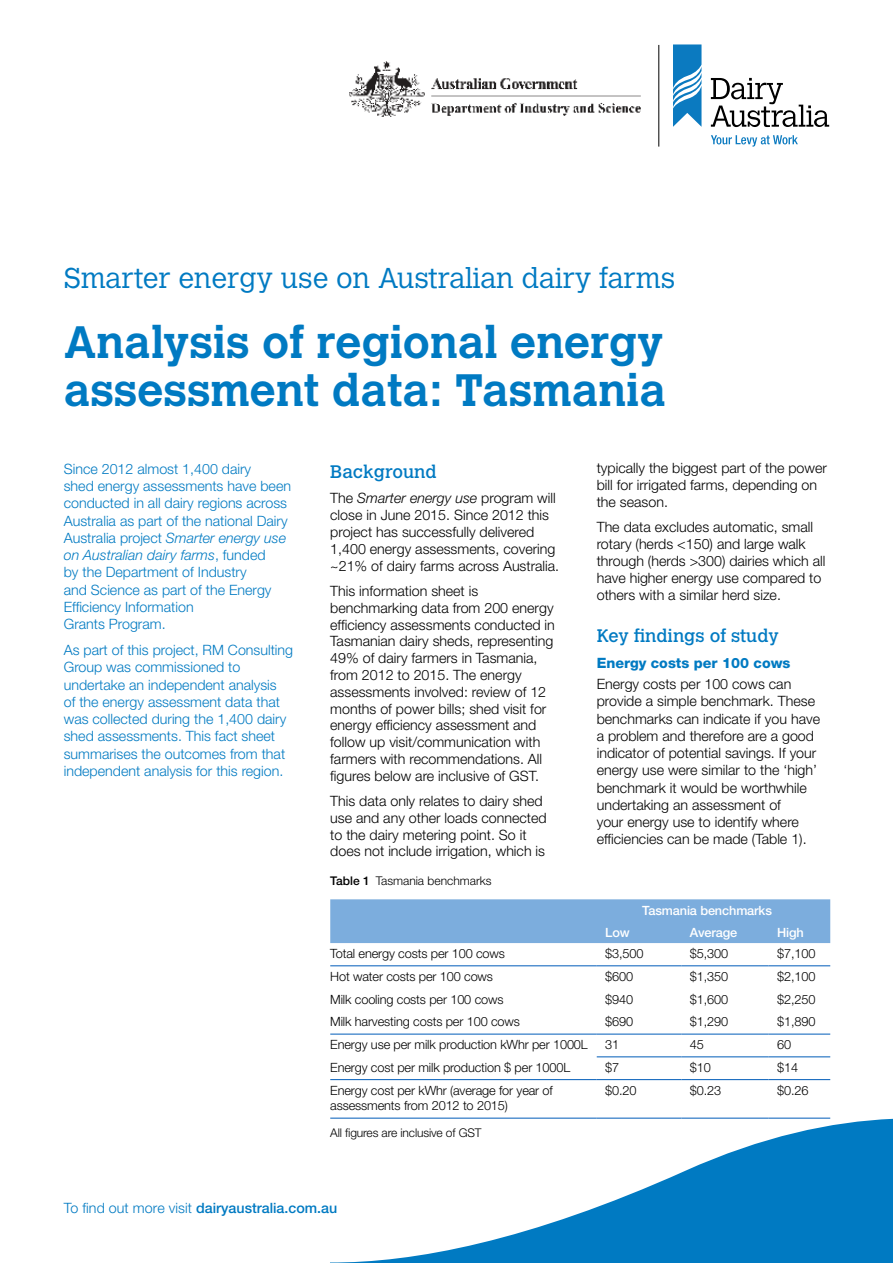
<style>
.page{position:relative;width:893px;height:1263px;background:#fff}
.page>*{position:absolute;margin:0;border:0;box-sizing:border-box;transform-origin:0 0}
.t1{font:700 45px/48px "Calvert MT Std";color:#007ac2}
.t2{font:300 28.5px "Calvert MT Std";color:#007ac2}
.t3{font:18px "Calvert MT Std";color:#007ac2}
.t4{font:300 14.25px/16.8px "Helvetica Neue LT Std";color:#000}
.t5{font:300 14.25px/17.2px "Helvetica Neue LT Std";color:#007ac2}
.t6{font:500 14.25px "Helvetica Neue LT Std";color:#007ac2}
.t7{font:800 14.25px "Helvetica Neue LT Std";color:#007ac2}
.t8{font:300 12.75px/15.8px "Helvetica Neue LT Std";letter-spacing:-.01em;color:#000}
.t9{font:500 12.75px "Helvetica Neue LT Std";letter-spacing:-.01em;color:#fff}
.t10{font:300 12px "Helvetica Neue LT Std";letter-spacing:-.01em;color:#000}
.t11{font:300 12px "Helvetica Neue";color:#000}
.s1{font-style:italic}
.s2{font-family:"Helvetica Neue LT Std";font-weight:500}
.s3{font-weight:300}
</style>
<div class="page">
<svg style="left:330px;top:1119px;width:563px;height:144px"></svg>
<div style="left:330px;top:899px;width:500px;height:44px;background:#7caddd"></div>
<hr style="left:330px;top:965px;width:267px;height:1px;background:#005cb9">
<hr style="left:597px;top:965px;width:84px;height:1px;background:#005cb9">
<hr style="left:681px;top:965px;width:88px;height:1px;background:#005cb9">
<hr style="left:769px;top:965px;width:61px;height:1px;background:#005cb9">
<hr style="left:330px;top:1034px;width:267px;height:1px;background:#005cb9">
<hr style="left:597px;top:1034px;width:84px;height:1px;background:#005cb9">
<hr style="left:681px;top:1034px;width:88px;height:1px;background:#005cb9">
<hr style="left:769px;top:1034px;width:61px;height:1px;background:#005cb9">
<hr style="left:597px;top:1056px;width:84px;height:1px;background:#005cb9">
<hr style="left:681px;top:1056px;width:88px;height:1px;background:#005cb9">
<hr style="left:769px;top:1056px;width:61px;height:1px;background:#005cb9">
<hr style="left:330px;top:1079px;width:267px;height:1px;background:#005cb9">
<hr style="left:330px;top:1118px;width:267px;height:1px;background:#005cb9">
<hr style="left:597px;top:1079px;width:84px;height:1px;background:#005cb9">
<hr style="left:681px;top:1079px;width:88px;height:1px;background:#005cb9">
<hr style="left:769px;top:1079px;width:61px;height:1px;background:#005cb9">
<hr style="left:597px;top:1118px;width:84px;height:1px;background:#005cb9">
<hr style="left:681px;top:1118px;width:88px;height:1px;background:#005cb9">
<hr style="left:769px;top:1118px;width:61px;height:1px;background:#005cb9">
<img style="left:349px;top:61px;width:292px;height:56px">
<svg style="left:711px;top:78px;width:118px;height:49px"></svg>
<svg style="left:673px;top:44px;width:28px;height:83px"></svg>
<svg style="left:711px;top:135px;width:87px;height:12px"></svg>
<hr style="left:659px;top:45px;width:1px;height:102px;background:#000">
<h2 class="t2" style="left:64px;top:262px;width:613px">Smarter energy use on Australian dairy farms</h2>
<h1 class="t1" style="left:64px;top:317px;width:604px">Analysis of regional energy assessment data: Tasmania</h1>
<p class="t5" style="left:64px;top:460px;width:229px">Since 2012 almost 1,400 dairy<br>shed energy assessments have been conducted in all dairy regions across<br>Australia as part of the national Dairy<br>Australia project <span class="s1">Smarter energy use on Australian dairy farms</span>, funded<br>by the Department of Industry<br>and Science as part of the Energy<br>Efficiency Information<br>Grants Program.</p>
<p class="t5" style="left:64px;top:641px;width:231px">As part of this project, RM Consulting Group was commissioned to undertake an independent analysis<br>of the energy assessment data that was collected during the 1,400 dairy shed assessments. This fact sheet summarises the outcomes from that independent analysis for this region.</p>
<p class="t3" style="left:330px;top:461px;width:108px">Background</p>
<p class="t4" style="left:330px;top:490px;width:230px">The <span class="s1">Smarter energy use</span> program will close in June 2015. Since 2012 this project has successfully delivered 1,400 energy assessments, covering ~21% of dairy farms across Australia.</p>
<p class="t4" style="left:330px;top:582px;width:226px">This information sheet is benchmarking data from 200 energy efficiency assessments conducted in Tasmanian dairy sheds, representing 49% of dairy farmers in Tasmania, from 2012 to 2015. The energy assessments involved: review of 12 months of power bills; shed visit for energy efficiency assessment and follow up visit/communication with farmers with recommendations. All figures below are inclusive of GST.</p>
<p class="t4" style="left:330px;top:792px;width:218px">This data only relates to dairy shed use and any other loads connected to the dairy metering point. So it does not include irrigation, which is</p>
<p class="t11" style="left:330px;top:873px;width:163px"><span class="s2">Table 1</span> Tasmania benchmarks</p>
<p class="t4" style="left:597px;top:460px;width:232px">typically the biggest part of the power bill for irrigated farms, depending on the season.</p>
<p class="t4" style="left:597px;top:519px;width:230px">The data excludes automatic, small rotary (herds &lt;150) and large walk through (herds &gt;300) dairies which all have higher energy use compared to others with a similar herd size.</p>
<p class="t3" style="left:597px;top:625px;width:184px">Key findings of study</p>
<p class="t7" style="left:597px;top:654px;width:195px">Energy costs per 100 cows</p>
<p class="t4" style="left:597px;top:675px;width:225px;line-height:17.2px">Energy costs per 100 cows can provide a simple benchmark. These benchmarks can indicate if you have a problem and therefore are a good indicator of potential savings. If your energy use were similar to the ‘high’ benchmark it would be worthwhile undertaking an assessment of<br>your energy use to identify where efficiencies can be made (Table 1).</p>
<p class="t9" style="left:642px;top:903px;width:131px">Tasmania benchmarks</p>
<p class="t9" style="left:605px;top:924px;width:26px">Low</p>
<p class="t9" style="left:690px;top:924px;width:49px">Average</p>
<p class="t9" style="left:777px;top:924px;width:28px">High</p>
<p class="t8" style="left:330px;top:945px;width:176px">Total energy costs per 100 cows</p>
<p class="t8" style="left:605px;top:945px;width:40px">$3,500</p>
<p class="t8" style="left:690px;top:945px;width:40px">$5,300</p>
<p class="t8" style="left:777px;top:945px;width:40px">$7,100</p>
<p class="t8" style="left:330px;top:968px;width:164px">Hot water costs per 100 cows</p>
<p class="t8" style="left:605px;top:968px;width:29px">$600</p>
<p class="t8" style="left:690px;top:968px;width:40px">$1,350</p>
<p class="t8" style="left:777px;top:968px;width:40px">$2,100</p>
<p class="t8" style="left:330px;top:991px;width:175px">Milk cooling costs per 100 cows</p>
<p class="t8" style="left:605px;top:991px;width:29px">$940</p>
<p class="t8" style="left:690px;top:991px;width:40px">$1,600</p>
<p class="t8" style="left:777px;top:991px;width:40px">$2,250</p>
<p class="t8" style="left:330px;top:1014px;width:191px">Milk harvesting costs per 100 cows</p>
<p class="t8" style="left:605px;top:1014px;width:29px">$690</p>
<p class="t8" style="left:690px;top:1014px;width:40px">$1,290</p>
<p class="t8" style="left:777px;top:1014px;width:40px">$1,890</p>
<p class="t8" style="left:330px;top:1036px;width:259px">Energy use per milk production kWhr per 1000L</p>
<p class="t8" style="left:605px;top:1036px;width:16px">31</p>
<p class="t8" style="left:690px;top:1036px;width:16px">45</p>
<p class="t8" style="left:777px;top:1036px;width:16px">60</p>
<p class="t8" style="left:330px;top:1059px;width:242px">Energy cost per milk production $ per 1000L</p>
<p class="t8" style="left:605px;top:1059px;width:16px">$7</p>
<p class="t8" style="left:690px;top:1059px;width:23px">$10</p>
<p class="t8" style="left:777px;top:1059px;width:23px">$14</p>
<p class="t8" style="left:330px;top:1082px;width:224px">Energy cost per kWhr (average for year of assessments from 2012 to 2015)</p>
<p class="t8" style="left:605px;top:1082px;width:33px">$0.20</p>
<p class="t8" style="left:690px;top:1082px;width:33px">$0.23</p>
<p class="t8" style="left:777px;top:1082px;width:33px">$0.26</p>
<p class="t10" style="left:330px;top:1125px;width:153px">All figures are inclusive of GST</p>
<p class="t6" style="left:64px;top:1199px;width:275px"><span class="s3">To find out more visit</span> dairyaustralia.com.au</p>
</div>
